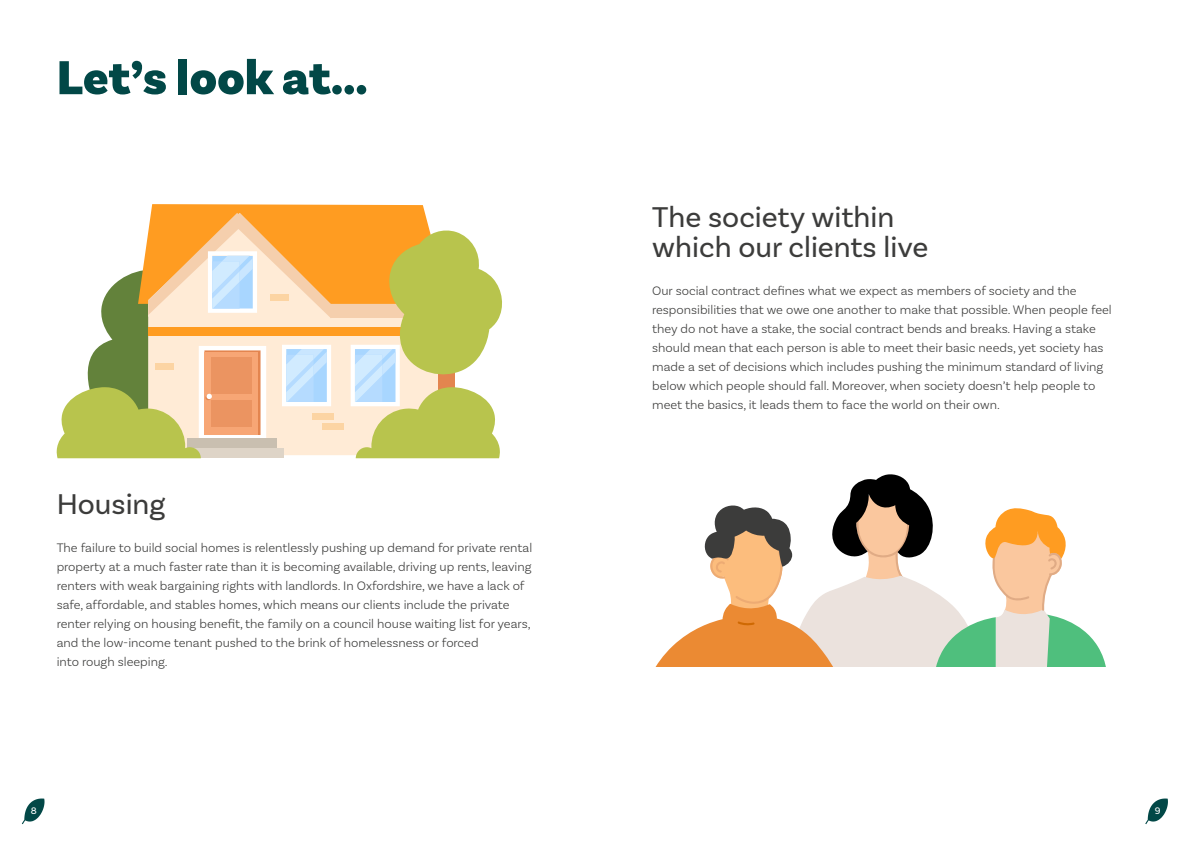
<style>
.page{position:relative;width:1191px;height:842px;background:#fff}
.page>*{position:absolute;margin:0;border:0;box-sizing:border-box;transform-origin:0 0}
.t1{font:900 50px "Basic Sans";color:#024847}
.t2{font:30px/30px "Basic Sans";color:#3c3c3b}
.t3{font:300 13px/19px "Basic Sans";color:#3c3c3b}
.t4{font:10px "Basic Sans";color:#fff}
</style>
<div class="page">
<svg style="left:22px;top:798px;width:23px;height:26px"></svg>
<svg style="left:1145px;top:798px;width:23px;height:26px"></svg>
<svg style="left:57px;top:204px;width:445px;height:254px"></svg>
<svg style="left:656px;top:474px;width:450px;height:192px"></svg>
<p class="t1" style="left:57px;top:47px;width:312px">Let’s look at...</p>
<p class="t2" style="left:57px;top:489px;width:110px">Housing</p>
<p class="t3" style="left:57px;top:538px;width:477px">The failure to build social homes is relentlessly pushing up demand for private rental property at a much faster rate than it is becoming available, driving up rents, leaving renters with weak bargaining rights with landlords. In Oxfordshire, we have a lack of safe, affordable, and stables homes, which means our clients include the private renter relying on housing benefit, the family on a council house waiting list for years, and the low-income tenant pushed to the brink of homelessness or forced<br>into rough sleeping.</p>
<p class="t2" style="left:652px;top:201px;width:278px">The society within which our clients live</p>
<p class="t3" style="left:652px;top:281px;width:461px">Our social contract defines what we expect as members of society and the responsibilities that we owe one another to make that possible. When people feel they do not have a stake, the social contract bends and breaks. Having a stake should mean that each person is able to meet their basic needs, yet society has made a set of decisions which includes pushing the minimum standard of living below which people should fall. Moreover, when society doesn’t help people to meet the basics, it leads them to face the world on their own.</p>
<p class="t4" style="left:31px;top:804px;width:7px">8</p>
<p class="t4" style="left:1154px;top:804px;width:7px">9</p>
</div>
